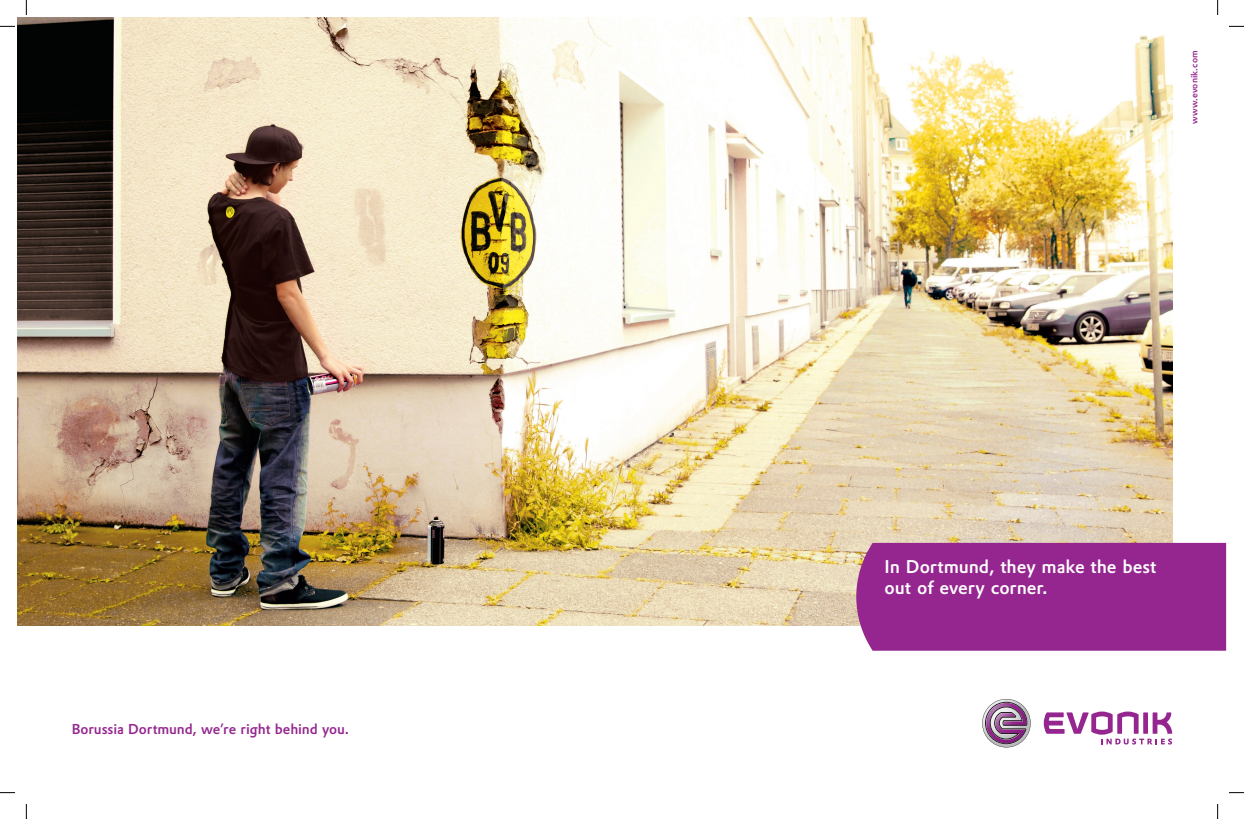
<style>
.page{position:relative;width:1244px;height:819px;background:#fff}
.page>*{position:absolute;margin:0;border:0;box-sizing:border-box;transform-origin:0 0}
.t1{font:500 18px/20.7px "Evonik Prokyon";letter-spacing:-.005em;color:#fff}
.t2{font:500 14px "Evonik Prokyon";letter-spacing:-.01em;color:#95268f}
.t3{font:500 9px "Evonik Prokyon";letter-spacing:.01em;color:#95268f}
</style>
<div class="page">
<img style="left:18px;top:18px;width:1154px;height:606px">
<svg style="left:982px;top:699px;width:48px;height:48px"></svg>
<svg style="left:1043px;top:711px;width:128px;height:33px"></svg>
<div style="left:856px;top:542px;width:369px;height:108px;background:#95268f"></div>
<svg style="left:0;top:26px;width:15px;height:1px"></svg>
<svg style="left:1229px;top:26px;width:14px;height:1px"></svg>
<svg style="left:0;top:792px;width:15px;height:1px"></svg>
<svg style="left:1229px;top:792px;width:14px;height:1px"></svg>
<svg style="left:26px;top:0;width:1px;height:15px"></svg>
<svg style="left:26px;top:804px;width:1px;height:14px"></svg>
<svg style="left:1217px;top:0;width:1px;height:15px"></svg>
<svg style="left:1217px;top:804px;width:1px;height:14px"></svg>
<p class="t2" style="left:72px;top:717px;width:279px">Borussia Dortmund, we’re right behind you.</p>
<p class="t3" style="left:1186px;top:124px;width:75px;rotate:-90deg">www.evonik.com</p>
<p class="t1" style="left:884px;top:555px;width:273px">In Dortmund, they make the best out of every corner.</p>
</div>
